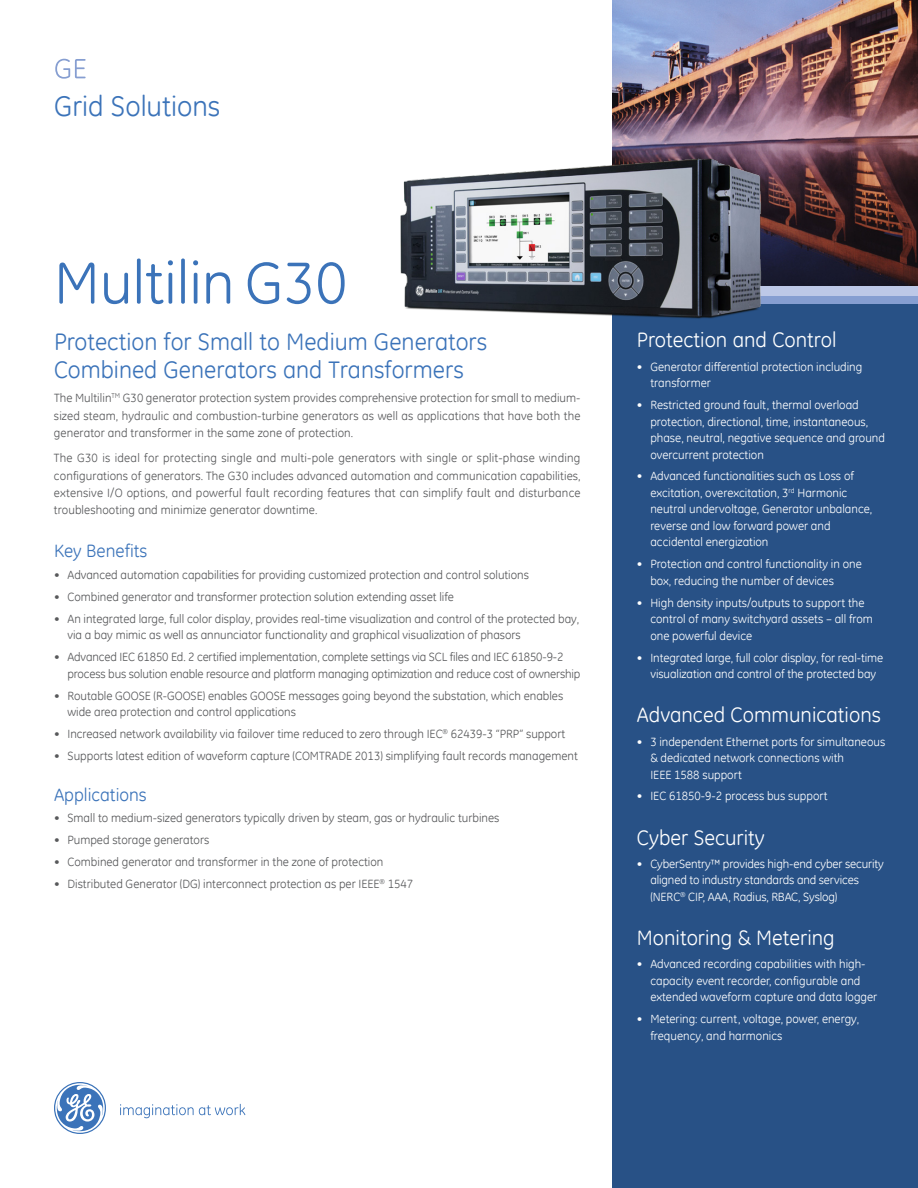
<style>
.page{position:relative;width:918px;height:1188px;background:#fff}
.page>*{position:absolute;margin:0;border:0;box-sizing:border-box;transform-origin:0 0}
.t1{font:60px "GE Inspira";color:#3b73b9}
.t2{font:28.5px "GE Inspira";color:#3b73b9}
.t3{font:24px/28.8px "GE Inspira";color:#3b73b9}
.t4{font:21px "GE Inspira";color:#fff}
.t5{font:18px "GE Inspira";color:#3b73b9}
.t6{font:12px/17.2px "GE Inspira";color:#58595b}
.t7{font:12px/16.5px "GE Inspira";color:#fff}
</style>
<div class="page">
<svg style="left:55px;top:59px;width:31px;height:20px"></svg>
<div style="left:612px;top:296px;width:306px;height:892px;background:#285186"></div>
<div style="left:612px;top:294px;width:306px;height:10px;background:#869ed1"></div>
<div style="left:612px;top:286px;width:306px;height:10px;background:#bdc8e7"></div>
<svg style="left:120px;top:1104px;width:125px;height:14px"></svg>
<svg style="left:54px;top:1082px;width:52px;height:52px"></svg>
<img style="left:612px;top:0;width:306px;height:286px">
<img style="left:400px;top:128px;width:406px;height:191px">
<h2 class="t2" style="left:54px;top:88px;width:168px">Grid Solutions</h2>
<h1 class="t1" style="left:54px;top:244px;width:295px">Multilin G30</h1>
<h3 class="t3" style="left:54px;top:326px;width:435px">Protection for Small to Medium Generators<br>Combined Generators and Transformers</h3>
<p class="t6" style="left:54px;top:389px;width:528px;text-align:justify">The Multilin<sup>TM</sup> G30 generator protection system provides comprehensive protection for small to medium&shy;sized steam, hydraulic and combustion-turbine generators as well as applications that have both the generator and transformer in the same zone of protection.</p>
<p class="t6" style="left:54px;top:449px;width:528px;text-align:justify">The G30 is ideal for protecting single and multi-pole generators with single or split-phase winding configurations of generators. The G30 includes advanced automation and communication capabilities, extensive I/O options, and powerful fault recording features that can simplify fault and disturbance troubleshooting and minimize generator downtime.</p>
<h3 class="t5" style="left:54px;top:539px;width:95px">Key Benefits</h3>
<p class="t6" style="left:54px;top:566px;width:476px">• Advanced automation capabilities for providing customized protection and control solutions</p>
<p class="t6" style="left:54px;top:588px;width:402px">• Combined generator and transformer protection solution extending asset life</p>
<p class="t6" style="left:68px;top:610px;width:513px;line-height:16.5px;text-indent:-14px">• An integrated large, full color display, provides real-time visualization and control of the protected bay, via a bay mimic as well as annunciator functionality and graphical visualization of phasors</p>
<p class="t6" style="left:68px;top:649px;width:515px;line-height:16.5px;text-indent:-14px">• Advanced IEC 61850 Ed. 2 certified implementation, complete settings via SCL files and IEC 61850-9-2 process bus solution enable resource and platform managing optimization and reduce cost of ownership</p>
<p class="t6" style="left:68px;top:687px;width:497px;line-height:16.5px;text-indent:-14px">• Routable GOOSE (R-GOOSE) enables GOOSE messages going beyond the substation, which enables wide area protection and control applications</p>
<p class="t6" style="left:54px;top:725px;width:513px">• Increased network availability via failover time reduced to zero through IEC<sup>®</sup> 62439-3 “PRP” support</p>
<p class="t6" style="left:54px;top:747px;width:525px">• Supports latest edition of waveform capture (COMTRADE 2013) simplifying fault records management</p>
<h3 class="t5" style="left:54px;top:783px;width:94px">Applications</h3>
<p class="t6" style="left:54px;top:809px;width:447px">• Small to medium-sized generators typically driven by steam, gas or hydraulic turbines</p>
<p class="t6" style="left:54px;top:831px;width:157px">• Pumped storage generators</p>
<p class="t6" style="left:54px;top:853px;width:331px">• Combined generator and transformer in the zone of protection</p>
<p class="t6" style="left:54px;top:875px;width:361px">• Distributed Generator (DG) interconnect protection as per IEEE<sup>®</sup> 1547</p>
<h3 class="t4" style="left:637px;top:327px;width:201px">Protection and Control</h3>
<p class="t7" style="left:650px;top:358px;width:213px;text-indent:-14px">• Generator differential protection including transformer</p>
<p class="t7" style="left:650px;top:396px;width:236px;text-indent:-14px">• Restricted ground fault, thermal overload protection, directional, time, instantaneous, phase, neutral, negative sequence and ground overcurrent protection</p>
<p class="t7" style="left:650px;top:468px;width:223px;text-indent:-13px">• Advanced functionalities such as Loss of excitation, overexcitation, 3<sup>rd</sup> Harmonic neutral undervoltage, Generator unbalance, reverse and low forward power and accidental energization</p>
<p class="t7" style="left:650px;top:556px;width:213px;text-indent:-14px">• Protection and control functionality in one box, reducing the number of devices</p>
<p class="t7" style="left:650px;top:594px;width:224px;text-indent:-14px">• High density inputs/outputs to support the control of many switchyard assets – all from one powerful device</p>
<p class="t7" style="left:637px;top:649px;width:248px;text-align:center">• Integrated large, full color display, for real-time visualization and control of the protected bay</p>
<h3 class="t4" style="left:637px;top:701px;width:246px">Advanced Communications</h3>
<p class="t7" style="left:650px;top:733px;width:236px;text-indent:-14px">• 3 independent Ethernet ports for simultaneous &amp; dedicated network connections with<br>IEEE 1588 support</p>
<p class="t7" style="left:637px;top:788px;width:192px">• IEC 61850-9-2 process bus support</p>
<h3 class="t4" style="left:637px;top:824px;width:129px">Cyber Security</h3>
<p class="t7" style="left:650px;top:855px;width:235px;text-indent:-14px">• CyberSentry™ provides high-end cyber security aligned to industry standards and services (NERC<sup>®</sup> CIP, AAA, Radius, RBAC, Syslog)</p>
<h3 class="t4" style="left:637px;top:924px;width:199px">Monitoring &amp; Metering</h3>
<p class="t7" style="left:650px;top:955px;width:228px;text-indent:-14px">• Advanced recording capabilities with high&shy;capacity event recorder, configurable and extended waveform capture and data logger</p>
<p class="t7" style="left:650px;top:1010px;width:210px;text-indent:-14px">• Metering: current, voltage, power, energy, frequency, and harmonics</p>
</div>
